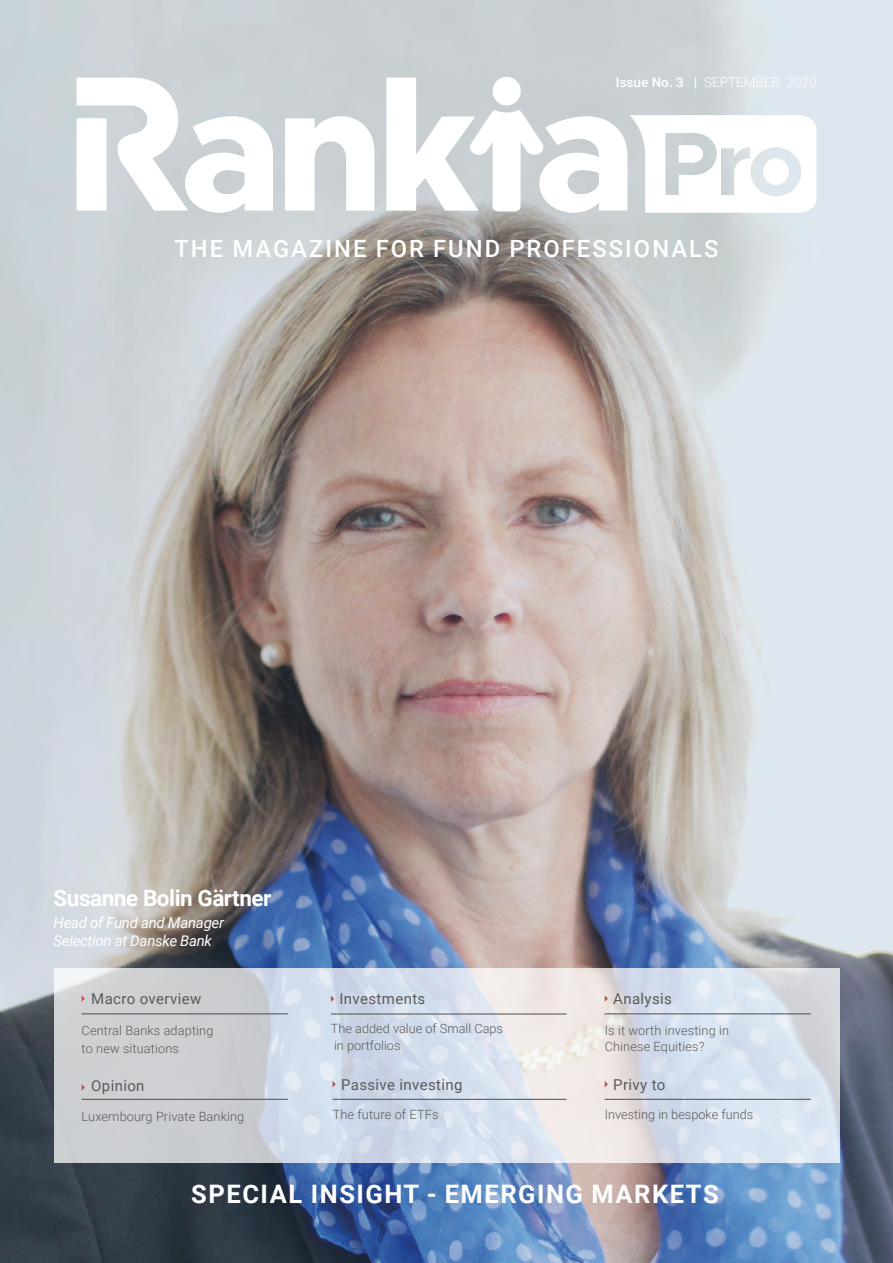
<style>
.page{position:relative;width:893px;height:1263px;background:#fff}
.page>*{position:absolute;margin:0;border:0;box-sizing:border-box;transform-origin:0 0}
.t1{font:700 25.5px "Roboto";letter-spacing:.06em;color:#fff}
.t2{font:500 23.7px "Roboto";letter-spacing:.085em;color:#fff}
.t3{font:700 22.5px "Roboto";letter-spacing:-.02em;color:#fff}
.t4{font:15px "Roboto";letter-spacing:.025em;color:#5a5a5b}
.t5{font:italic 15px/18px "Roboto";letter-spacing:-.02em;color:#fff}
.t6{font:300 13.5px "Roboto";color:#fff}
.t7{font:300 12.75px/16.5px "Roboto";letter-spacing:.01em;color:#5a5a5b}
.s1{font-weight:500}
.s2{font-weight:900}
</style>
<div class="page">
<img style="left:0;top:0;width:893px;height:1263px">
<svg style="left:54px;top:968px;width:785px;height:195px;background:#d6dbe3"></svg>
<hr style="left:82px;top:1013px;width:206px;height:1px;background:#4d4d4d">
<hr style="left:331px;top:1014px;width:236px;height:1px;background:#4d4d4d">
<hr style="left:605px;top:1013px;width:206px;height:1px;background:#4d4d4d">
<hr style="left:82px;top:1099px;width:206px;height:1px;background:#4d4d4d">
<hr style="left:333px;top:1099px;width:234px;height:1px;background:#4d4d4d">
<hr style="left:605px;top:1099px;width:206px;height:1px;background:#4d4d4d">
<svg style="left:82px;top:995px;width:3px;height:7px"></svg>
<svg style="left:331px;top:995px;width:3px;height:7px"></svg>
<svg style="left:605px;top:995px;width:3px;height:7px"></svg>
<svg style="left:82px;top:1084px;width:3px;height:7px"></svg>
<svg style="left:333px;top:1081px;width:3px;height:6px"></svg>
<svg style="left:605px;top:1081px;width:3px;height:6px"></svg>
<svg style="left:77px;top:78px;width:196px;height:135px"></svg>
<svg style="left:285px;top:116px;width:89px;height:95px"></svg>
<div style="left:493px;top:77px;width:28px;height:28px;background:#fff;border-radius:50%"></div>
<svg style="left:386px;top:78px;width:430px;height:135px"></svg>
<p class="t6" style="left:616px;top:73px;width:202px"><span class="s1">Issue No. 3</span> <span class="s2">|</span> SEPTEMBER 2020</p>
<h2 class="t2" style="left:174px;top:232px;width:546px">THE MAGAZINE FOR FUND PROFESSIONALS</h2>
<h3 class="t3" style="left:54px;top:882px;width:219px">Susanne Bolin Gärtner</h3>
<p class="t5" style="left:54px;top:913px;width:172px">Head of Fund and Manager<br>Selection at Danske Bank</p>
<p class="t4" style="left:91px;top:988px;width:112px">Macro overview</p>
<p class="t4" style="left:339px;top:988px;width:87px">Investments</p>
<p class="t4" style="left:613px;top:988px;width:60px">Analysis</p>
<p class="t7" style="left:82px;top:1021px;width:133px;line-height:18px">Central Banks adapting to new situations</p>
<p class="t7" style="left:331px;top:1020px;width:174px">The added value of Small Caps in portfolios</p>
<p class="t7" style="left:605px;top:1021px;width:126px">Is it worth investing in<br>Chinese Equities?</p>
<p class="t4" style="left:91px;top:1075px;width:55px">Opinion</p>
<p class="t4" style="left:341px;top:1074px;width:123px">Passive investing</p>
<p class="t4" style="left:613px;top:1074px;width:54px">Privy to</p>
<p class="t7" style="left:82px;top:1107px;width:164px">Luxembourg Private Banking</p>
<p class="t7" style="left:333px;top:1106px;width:107px">The future of ETFs</p>
<p class="t7" style="left:605px;top:1105px;width:150px">Investing in bespoke funds</p>
<h1 class="t1" style="left:191px;top:1176px;width:529px">SPECIAL INSIGHT - EMERGING MARKETS</h1>
</div>
